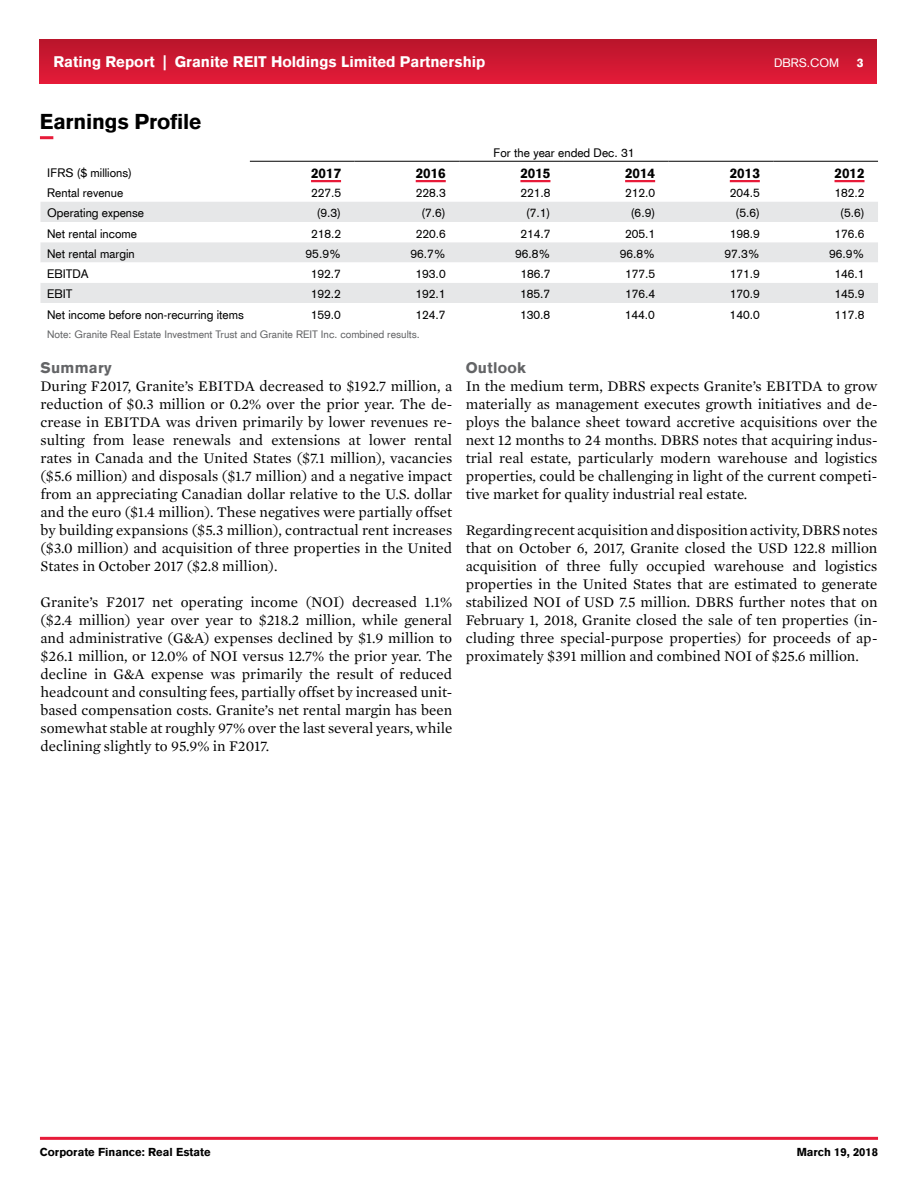
<style>
.page{position:relative;width:918px;height:1188px;background:#fff}
.page>*{position:absolute;margin:0;border:0;box-sizing:border-box;transform-origin:0 0}
.t1{font:900 21px "Akzidenz Grotesk";letter-spacing:-.01em;color:#000}
.t2{font:15px/18px "Mercury Text G1";color:#000;text-align:justify}
.t3{font:900 15px "Akzidenz Grotesk";color:#fff}
.t4{font:900 15px "Akzidenz Grotesk";letter-spacing:.02em;color:#636466}
.t5{font:900 13.5px "Akzidenz Grotesk";color:#000}
.t6{font:12px "Akzidenz Grotesk";color:#000}
.t7{font:12px "Akzidenz Grotesk";color:#fff}
.t8{font:900 12px "Akzidenz Grotesk";color:#fff}
.t9{font:900 11.25px "Akzidenz Grotesk";color:#000}
.t10{font:10.5px "Akzidenz Grotesk";color:#636466}
</style>
<div class="page">
<hr style="left:40px;top:1137px;width:838px;height:3px;background:#e71b39">
<div style="left:40px;top:40px;width:837px;height:43px;background:linear-gradient(to bottom,#ba152b,#e41b38)"></div>
<svg style="left:40px;top:136px;width:13px;height:3px"></svg>
<div style="left:40px;top:202px;width:838px;height:20px;background:#e6e7e8"></div>
<svg style="left:40px;top:242px;width:838px;height:61px;fill:#e6e7e8"></svg>
<hr style="left:250px;top:161px;width:105px;height:1px;background:#000">
<hr style="left:355px;top:161px;width:104px;height:1px;background:#000">
<hr style="left:459px;top:161px;width:105px;height:1px;background:#000">
<hr style="left:564px;top:161px;width:105px;height:1px;background:#000">
<hr style="left:669px;top:161px;width:104px;height:1px;background:#000">
<hr style="left:773px;top:161px;width:105px;height:1px;background:#000">
<hr style="left:311px;top:180px;width:30px;height:2px;background:#e71b39">
<hr style="left:416px;top:180px;width:30px;height:2px;background:#e71b39">
<hr style="left:520px;top:180px;width:30px;height:2px;background:#e71b39">
<hr style="left:625px;top:180px;width:30px;height:2px;background:#e71b39">
<hr style="left:730px;top:180px;width:30px;height:2px;background:#e71b39">
<hr style="left:835px;top:180px;width:30px;height:2px;background:#e71b39">
<p class="t3" style="left:53px;top:52px;width:434px">Rating Report | Granite REIT Holdings Limited Partnership</p>
<p class="t7" style="left:774px;top:55px;width:67px">DBRS.COM</p>
<p class="t8" style="left:857px;top:55px;width:8px">3</p>
<h1 class="t1" style="left:40px;top:107px;width:163px">Earnings Profile</h1>
<p class="t6" style="left:493px;top:145px;width:143px">For the year ended Dec. 31</p>
<p class="t6" style="left:47px;top:165px;width:86px">IFRS ($ millions)</p>
<p class="t5" style="left:311px;top:164px;width:32px">2017</p>
<p class="t5" style="left:416px;top:164px;width:32px">2016</p>
<p class="t5" style="left:520px;top:164px;width:32px">2015</p>
<p class="t5" style="left:625px;top:164px;width:32px">2014</p>
<p class="t5" style="left:730px;top:164px;width:32px">2013</p>
<p class="t5" style="left:835px;top:164px;width:32px">2012</p>
<p class="t6" style="left:47px;top:185px;width:78px">Rental revenue</p>
<p class="t6" style="left:311px;top:185px;width:32px">227.5</p>
<p class="t6" style="left:416px;top:185px;width:32px">228.3</p>
<p class="t6" style="left:520px;top:185px;width:32px">221.8</p>
<p class="t6" style="left:625px;top:185px;width:32px">212.0</p>
<p class="t6" style="left:730px;top:185px;width:32px">204.5</p>
<p class="t6" style="left:834px;top:185px;width:32px">182.2</p>
<p class="t6" style="left:47px;top:205px;width:98px">Operating expense</p>
<p class="t6" style="left:317px;top:205px;width:26px">(9.3)</p>
<p class="t6" style="left:422px;top:205px;width:26px">(7.6)</p>
<p class="t6" style="left:526px;top:205px;width:26px">(7.1)</p>
<p class="t6" style="left:631px;top:205px;width:26px">(6.9)</p>
<p class="t6" style="left:736px;top:205px;width:26px">(5.6)</p>
<p class="t6" style="left:840px;top:205px;width:26px">(5.6)</p>
<p class="t6" style="left:47px;top:226px;width:91px">Net rental income</p>
<p class="t6" style="left:311px;top:226px;width:32px">218.2</p>
<p class="t6" style="left:416px;top:226px;width:32px">220.6</p>
<p class="t6" style="left:520px;top:226px;width:32px">214.7</p>
<p class="t6" style="left:625px;top:226px;width:32px">205.1</p>
<p class="t6" style="left:730px;top:226px;width:32px">198.9</p>
<p class="t6" style="left:834px;top:226px;width:32px">176.6</p>
<p class="t6" style="left:47px;top:246px;width:89px">Net rental margin</p>
<p class="t6" style="left:306px;top:246px;width:37px">95.9%</p>
<p class="t6" style="left:410px;top:246px;width:37px">96.7%</p>
<p class="t6" style="left:515px;top:246px;width:37px">96.8%</p>
<p class="t6" style="left:620px;top:246px;width:37px">96.8%</p>
<p class="t6" style="left:724px;top:246px;width:37px">97.3%</p>
<p class="t6" style="left:829px;top:246px;width:37px">96.9%</p>
<p class="t6" style="left:47px;top:266px;width:43px">EBITDA</p>
<p class="t6" style="left:311px;top:266px;width:32px">192.7</p>
<p class="t6" style="left:416px;top:266px;width:32px">193.0</p>
<p class="t6" style="left:520px;top:266px;width:32px">186.7</p>
<p class="t6" style="left:625px;top:266px;width:32px">177.5</p>
<p class="t6" style="left:730px;top:266px;width:32px">171.9</p>
<p class="t6" style="left:834px;top:266px;width:32px">146.1</p>
<p class="t6" style="left:47px;top:286px;width:27px">EBIT</p>
<p class="t6" style="left:311px;top:286px;width:32px">192.2</p>
<p class="t6" style="left:416px;top:286px;width:32px">192.1</p>
<p class="t6" style="left:520px;top:286px;width:32px">185.7</p>
<p class="t6" style="left:625px;top:286px;width:32px">176.4</p>
<p class="t6" style="left:730px;top:286px;width:32px">170.9</p>
<p class="t6" style="left:834px;top:286px;width:32px">145.9</p>
<p class="t6" style="left:47px;top:307px;width:198px">Net income before non-recurring items</p>
<p class="t6" style="left:311px;top:307px;width:32px">159.0</p>
<p class="t6" style="left:416px;top:307px;width:32px">124.7</p>
<p class="t6" style="left:520px;top:307px;width:32px">130.8</p>
<p class="t6" style="left:625px;top:307px;width:32px">144.0</p>
<p class="t6" style="left:730px;top:307px;width:32px">140.0</p>
<p class="t6" style="left:834px;top:307px;width:32px">117.8</p>
<p class="t10" style="left:47px;top:328px;width:374px">Note: Granite Real Estate Investment Trust and Granite REIT Inc. combined results.</p>
<p class="t4" style="left:40px;top:357px;width:73px">Summary</p>
<p class="t2" style="left:40px;top:377px;width:413px">During F2017, Granite’s EBITDA decreased to $192.7 million, a reduction of $0.3 million or 0.2% over the prior year. The de&shy;crease in EBITDA was driven primarily by lower revenues re&shy;sulting from lease renewals and extensions at lower rental rates in Canada and the United States ($7.1 million), vacancies ($5.6 million) and disposals ($1.7 million) and a negative impact from an appreciating Canadian dollar relative to the U.S. dollar and the euro ($1.4 million). These negatives were partially offset by building expansions ($5.3 million), contractual rent increases ($3.0 million) and acquisition of three properties in the United States in October 2017 ($2.8 million).</p>
<p class="t2" style="left:40px;top:593px;width:413px">Granite’s F2017 net operating income (NOI) decreased 1.1% ($2.4 million) year over year to $218.2 million, while general and administrative (G&amp;A) expenses declined by $1.9 million to $26.1 million, or 12.0% of NOI versus 12.7% the prior year. The decline in G&amp;A expense was primarily the result of reduced headcount and consulting fees, partially offset by increased unit&shy;based compensation costs. Granite’s net rental margin has been somewhat stable at roughly 97% over the last several years, while declining slightly to 95.9% in F2017.</p>
<p class="t4" style="left:466px;top:357px;width:62px">Outlook</p>
<p class="t2" style="left:466px;top:377px;width:413px">In the medium term, DBRS expects Granite’s EBITDA to grow materially as management executes growth initiatives and de&shy;ploys the balance sheet toward accretive acquisitions over the next 12 months to 24 months. DBRS notes that acquiring indus&shy;trial real estate, particularly modern warehouse and logistics properties, could be challenging in light of the current competi&shy;tive market for quality industrial real estate.</p>
<p class="t2" style="left:466px;top:521px;width:413px">Regarding recent acquisition and disposition activity, DBRS notes that on October 6, 2017, Granite closed the USD 122.8 million acquisition of three fully occupied warehouse and logistics properties in the United States that are estimated to generate stabilized NOI of USD 7.5 million. DBRS further notes that on February 1, 2018, Granite closed the sale of ten properties (in&shy;cluding three special-purpose properties) for proceeds of ap&shy;proximately $391 million and combined NOI of $25.6 million.</p>
<p class="t9" style="left:40px;top:1145px;width:172px">Corporate Finance: Real Estate</p>
<p class="t9" style="left:797px;top:1145px;width:83px">March 19, 2018</p>
</div>
